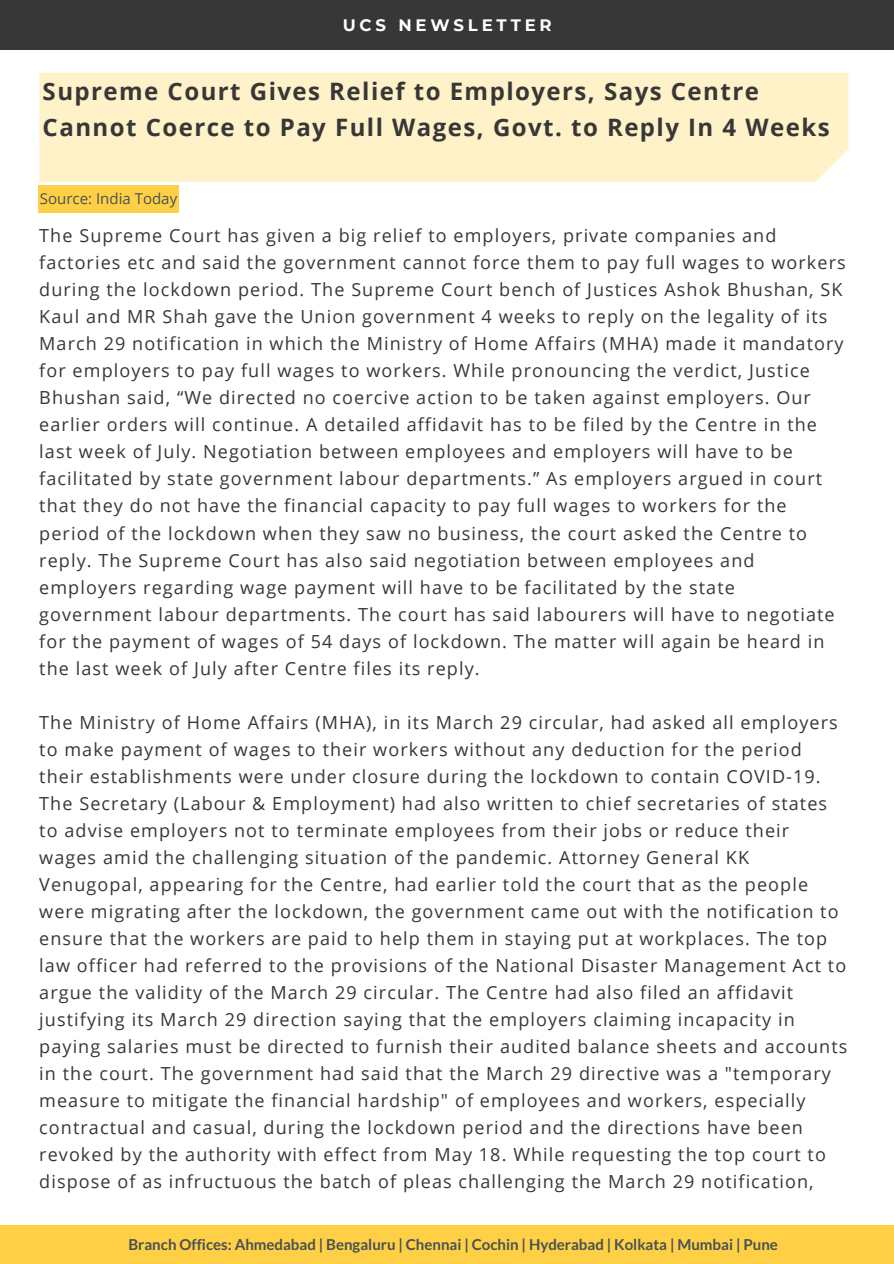
<style>
.page{position:relative;width:894px;height:1264px;background:#fff}
.page>*{position:absolute;margin:0;border:0;box-sizing:border-box;transform-origin:0 0}
.t1{font:700 24px/36px "Open Sans";letter-spacing:.06em;color:#373737}
.t2{font:18px/27px "Open Sans";letter-spacing:.06em;color:#373737}
.t3{font:700 16.5px "Montserrat";letter-spacing:.23em;color:#fff}
.t4{font:700 15px "Lato";color:#485155}
.t5{font:15px "Open Sans";color:#485155}
</style>
<div class="page">
<div style="left:0;top:0;width:893px;height:49px;background:#373737"></div>
<div style="left:0;top:1225px;width:893px;height:38px;background:#ffd046"></div>
<div style="left:39px;top:73px;width:809px;height:109px;background:#fff1c8"></div>
<div style="left:38px;top:185px;width:141px;height:27px;background:#ffd046"></div>
<p class="t3" style="left:342px;top:15px;width:210px">UCS NEWSLETTER</p>
<h1 class="t1" style="left:43px;top:72px;width:788px">Supreme Court Gives Relief to Employers, Says Centre<br>Cannot Coerce to Pay Full Wages, Govt. to Reply In 4 Weeks</h1>
<p class="t5" style="left:40px;top:188px;width:139px">Source: India Today</p>
<p class="t2" style="left:39px;top:222px;width:807px">The Supreme Court has given a big relief to employers, private companies and factories etc and said the government cannot force them to pay full wages to workers during the lockdown period. The Supreme Court bench of Justices Ashok Bhushan, SK Kaul and MR Shah gave the Union government 4 weeks to reply on the legality of its March 29 notification in which the Ministry of Home Affairs (MHA) made it mandatory for employers to pay full wages to workers. While pronouncing the verdict, Justice Bhushan said, “We directed no coercive action to be taken against employers. Our earlier orders will continue. A detailed affidavit has to be filed by the Centre in the last week of July. Negotiation between employees and employers will have to be facilitated by state government labour departments.” As employers argued in court that they do not have the financial capacity to pay full wages to workers for the period of the lockdown when they saw no business, the court asked the Centre to reply. The Supreme Court has also said negotiation between employees and employers regarding wage payment will have to be facilitated by the state government labour departments. The court has said labourers will have to negotiate for the payment of wages of 54 days of lockdown. The matter will again be heard in the last week of July after Centre files its reply.</p>
<p class="t2" style="left:39px;top:708px;width:809px">The Ministry of Home Affairs (MHA), in its March 29 circular, had asked all employers to make payment of wages to their workers without any deduction for the period their establishments were under closure during the lockdown to contain COVID-19.<br>The Secretary (Labour &amp; Employment) had also written to chief secretaries of states to advise employers not to terminate employees from their jobs or reduce their wages amid the challenging situation of the pandemic. Attorney General KK Venugopal, appearing for the Centre, had earlier told the court that as the people were migrating after the lockdown, the government came out with the notification to ensure that the workers are paid to help them in staying put at workplaces. The top law officer had referred to the provisions of the National Disaster Management Act to argue the validity of the March 29 circular. The Centre had also filed an affidavit justifying its March 29 direction saying that the employers claiming incapacity in paying salaries must be directed to furnish their audited balance sheets and accounts in the court. The government had said that the March 29 directive was a "temporary measure to mitigate the financial hardship" of employees and workers, especially contractual and casual, during the lockdown period and the directions have been revoked by the authority with effect from May 18. While requesting the top court to dispose of as infructuous the batch of pleas challenging the March 29 notification,</p>
<p class="t4" style="left:128px;top:1234px;width:650px">Branch Offices: Ahmedabad | Bengaluru | Chennai | Cochin | Hyderabad | Kolkata | Mumbai | Pune</p>
</div>
